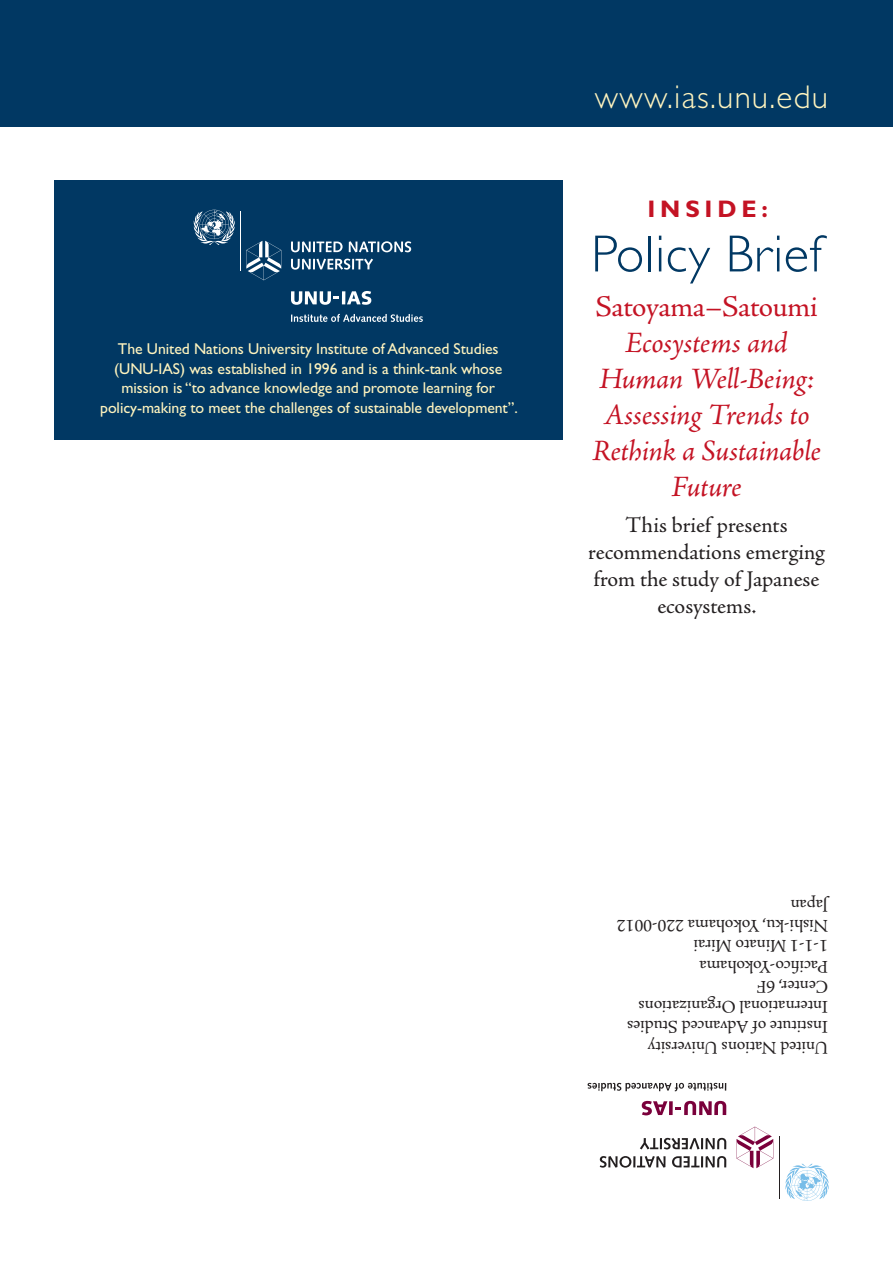
<style>
.page{position:relative;width:893px;height:1263px;background:#fff}
.page>*{position:absolute;margin:0;border:0;box-sizing:border-box;transform-origin:0 0}
.t1{font:300 52.5px "Gill Sans Std";letter-spacing:.01em;color:#013863}
.t2{font:300 33px "Gill Sans Std";letter-spacing:.04em;color:#fef3be}
.t3{font:italic 30px/36px "Adobe Jenson Pro";letter-spacing:-.015em;color:#c41324;text-align:center}
.t4{font:30px "Adobe Jenson Pro";color:#c41324}
.t5{font:700 24px "Gill Sans Std";letter-spacing:.2em;color:#c41324}
.t6{font:22.5px/27px "Adobe Jenson Pro";letter-spacing:-.005em;color:#231f20;text-align:center}
.t7{font:18px/20.2px "Adobe Jenson Pro";letter-spacing:-.01em;color:#231f20}
.t8{font:15.75px/19.5px "Gill Sans Std";letter-spacing:-.005em;color:#fef3be;text-align:center}
</style>
<div class="page">
<div style="left:0;top:0;width:893px;height:126px;background:#013863"></div>
<div style="left:54px;top:180px;width:508px;height:260px;background:#013863"></div>
<hr style="left:779px;top:1136px;width:1px;height:63px;background:#231f20">
<svg style="left:785px;top:1164px;width:44px;height:37px"></svg>
<svg style="left:588px;top:1083px;width:138px;height:8px"></svg>
<svg style="left:672px;top:1156px;width:54px;height:12px"></svg>
<svg style="left:600px;top:1156px;width:65px;height:12px"></svg>
<svg style="left:640px;top:1138px;width:86px;height:11px"></svg>
<svg style="left:736px;top:1126px;width:37px;height:42px"></svg>
<svg style="left:669px;top:1101px;width:4px;height:14px"></svg>
<svg style="left:642px;top:1101px;width:25px;height:14px"></svg>
<svg style="left:676px;top:1101px;width:50px;height:14px"></svg>
<hr style="left:241px;top:211px;width:1px;height:60px;background:#fff">
<svg style="left:194px;top:210px;width:41px;height:35px"></svg>
<svg style="left:291px;top:314px;width:132px;height:8px"></svg>
<svg style="left:291px;top:241px;width:52px;height:11px"></svg>
<svg style="left:349px;top:241px;width:62px;height:11px"></svg>
<svg style="left:291px;top:259px;width:82px;height:11px"></svg>
<svg style="left:246px;top:241px;width:35px;height:39px"></svg>
<svg style="left:291px;top:291px;width:80px;height:14px"></svg>
<p class="t8" style="left:100px;top:339px;width:419px">The United Nations University Institute of Advanced Studies (UNU-IAS) was established in 1996 and is a think-tank whose mission is “to advance knowledge and promote learning for policy-making to meet the challenges of sustainable development”.</p>
<h2 class="t2" style="left:595px;top:78px;width:235px">www.ias.unu.edu</h2>
<h3 class="t5" style="left:647px;top:195px;width:122px">INSIDE:</h3>
<h1 class="t1" style="left:591px;top:224px;width:232px">Policy Brief</h1>
<h3 class="t4" style="left:595px;top:290px;width:224px">Satoyama–Satoumi</h3>
<h3 class="t3" style="left:592px;top:327px;width:230px">Ecosystems and<br>Human Well-Being:<br>Assessing Trends to<br>Rethink a Sustainable<br>Future</h3>
<h3 class="t6" style="left:588px;top:512px;width:238px">This brief presents recommendations emerging from the study of Japanese ecosystems.</h3>
<p class="t7" style="left:828px;top:1057px;width:213px;rotate:-180deg">United Nations University<br>Institute of Advanced Studies<br>International Organizations<br>Center, 6F<br>Pacifico-Yokohama<br>1-1-1 Minato Mirai<br>Nishi-ku, Yokohama 220-0012<br>Japan</p>
</div>
